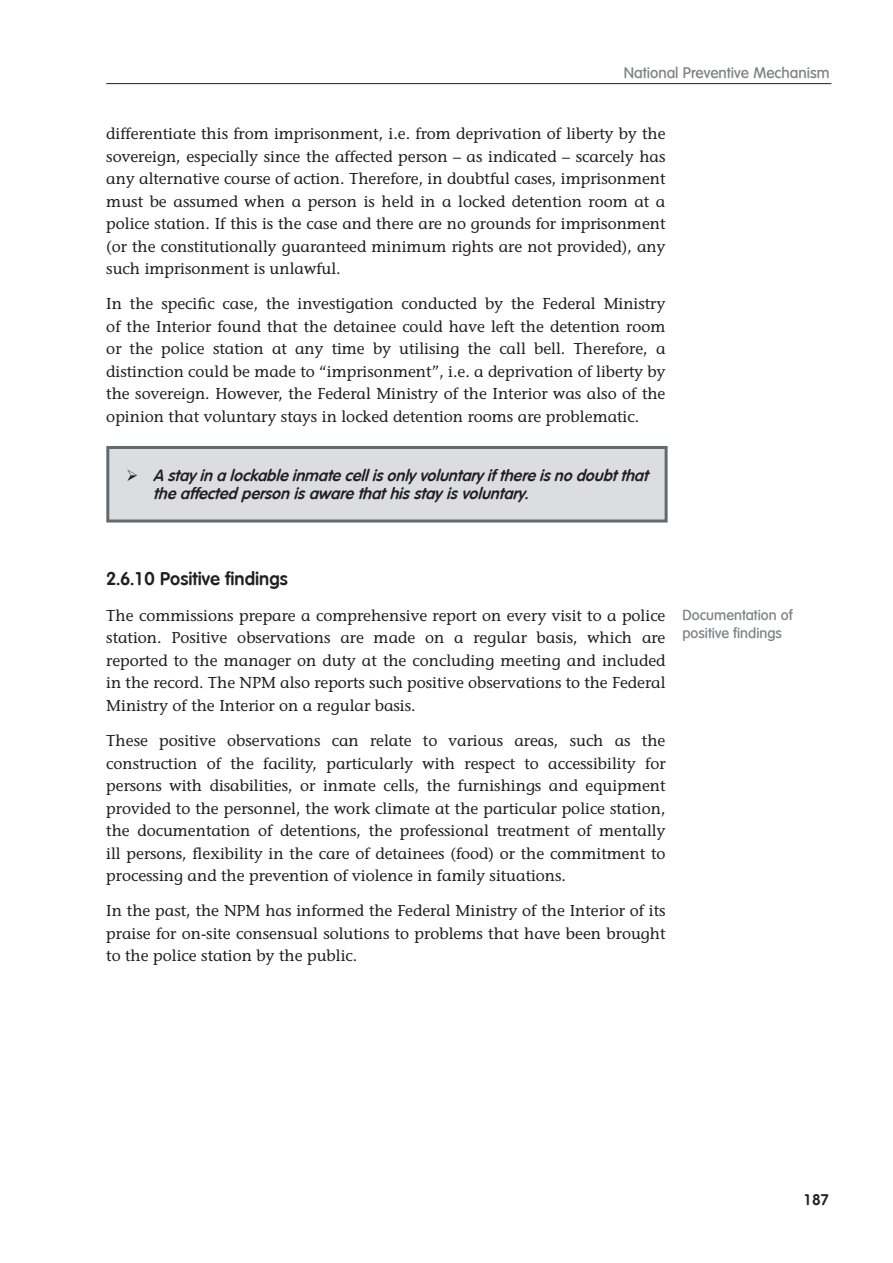
<style>
.page{position:relative;width:893px;height:1263px;background:#fff}
.page>*{position:absolute;margin:0;border:0;box-sizing:border-box;transform-origin:0 0}
.Fliesstext{font:600 18px "Volkswagen";color:#231f20}
.Fliesstext-2{font:500 15.75px/22.5px "Stone Informal Std";color:#231f20;text-align:justify}
.t1{font:italic 600 15.75px/18px "Volkswagen";color:#231f20}
.Kopfzeilelinks{font:500 15px "Volkswagen";color:#808285}
.t2{font:600 15px "Volkswagen";color:#231f20}
.t3{font:500 14.25px/18px "Volkswagen";color:#808285}
</style>
<div class="page">
<hr style="left:106px;top:83px;width:725px;height:1px;background:#231f20">
<div style="left:108px;top:447px;width:558px;height:74px;background:#dcdddf"></div>
<div style="left:106px;top:446px;width:562px;height:76px;border:3px solid #626a6f"></div>
<p class="Kopfzeilelinks" style="left:624px;top:64px;width:207px">National Preventive Mechanism</p>
<p class="Fliesstext-2" style="left:106px;top:122px;width:561px">differentiate this from imprisonment, i.e. from deprivation of liberty by the sovereign, especially since the affected person – as indicated – scarcely has any alternative course of action. Therefore, in doubtful cases, imprisonment must be assumed when a person is held in a locked detention room at a police station. If this is the case and there are no grounds for imprisonment (or the constitutionally guaranteed minimum rights are not provided), any such imprisonment is unlawful.</p>
<p class="Fliesstext-2" style="left:106px;top:293px;width:561px">In the specific case, the investigation conducted by the Federal Ministry of the Interior found that the detainee could have left the detention room or the police station at any time by utilising the call bell. Therefore, a distinction could be made to “imprisonment”, i.e. a deprivation of liberty by the sovereign. However, the Federal Ministry of the Interior was also of the opinion that voluntary stays in locked detention rooms are problematic.</p>
<p class="t1" style="left:153px;top:466px;width:501px">A stay inalockableinmatecellisonly voluntary ifthereisnodoubtthat theaffectedpersonisawarethathisstay isvoluntary.</p>
<p class="Fliesstext" style="left:106px;top:568px;width:183px">2.6.10 Positive findings</p>
<p class="Fliesstext-2" style="left:106px;top:604px;width:561px">The commissions prepare a comprehensive report on every visit to a police station. Positive observations are made on a regular basis, which are reported to the manager on duty at the concluding meeting and included in the record. The NPM also reports such positive observations to the Federal Ministry of the Interior on a regular basis.</p>
<p class="Fliesstext-2" style="left:106px;top:729px;width:561px">These positive observations can relate to various areas, such as the construction of the facility, particularly with respect to accessibility for persons with disabilities, or inmate cells, the furnishings and equipment provided to the personnel, the work climate at the particular police station, the documentation of detentions, the professional treatment of mentally ill persons, flexibility in the care of detainees (food) or the commitment to processing and the prevention of violence in family situations.</p>
<p class="Fliesstext-2" style="left:106px;top:899px;width:561px">In the past, the NPM has informed the Federal Ministry of the Interior of its praise for on-site consensual solutions to problems that have been brought to the police station by the public.</p>
<p class="t3" style="left:682px;top:606px;width:112px">Documentation of positive findings</p>
<p class="t2" style="left:803px;top:1191px;width:27px">187</p>
</div>
